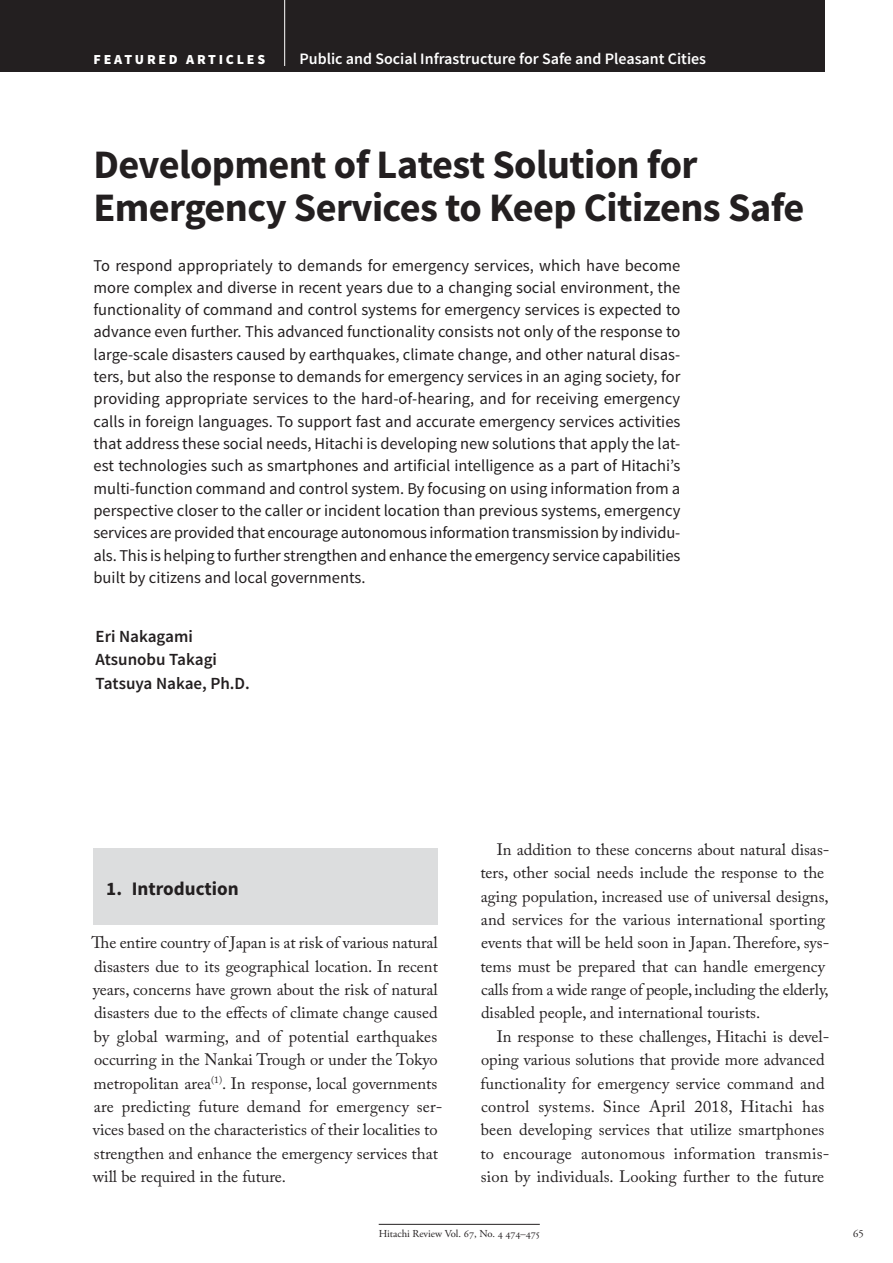
<style>
.page{position:relative;width:893px;height:1263px;background:#fff}
.page>*{position:absolute;margin:0;border:0;box-sizing:border-box;transform-origin:0 0}
.t1{font:700 40.35px/42.5px "Source Sans Pro";letter-spacing:-.015em;color:#231f20}
.t2{font:700 19.2px "Source Sans Pro";color:#231f20}
.t3{font:600 16.95px/23.4px "Source Sans Pro";color:#231f20}
.t4{font:16.5px/23.4px "Adobe Caslon Pro";color:#231f20}
.t5{font:16.5px/22.4px "Source Sans Pro";color:#231f20;text-align:justify}
.t6{font:600 15.9px "Source Sans Pro";color:#fff}
.t7{font:900 13.8px "Source Sans Pro";letter-spacing:.2em;color:#fff}
.t8{font:10.65px "Adobe Garamond Pro";color:#231f20}
.s1{color:#fff}
</style>
<div class="page">
<div style="left:0;top:0;width:825px;height:72px;background:#231f20"></div>
<hr style="left:284px;top:0;width:1px;height:66px;background:#fff">
<hr style="left:379px;top:1224px;width:161px;height:1px;background:#231f20">
<div style="left:94px;top:848px;width:344px;height:77px;background:#dcddde"></div>
<p class="t7" style="left:94px;top:51px;width:173px">FEATURED ARTICLES</p>
<p class="t6" style="left:300px;top:53px;width:408px">Public and Social Infrastructure for Safe and Pleasant Cities</p>
<h1 class="t1" style="left:94px;top:147px;width:712px">Development of Latest Solution for<br>Emergency Services to Keep Citizens Safe</h1>
<p class="t5" style="left:94px;top:255px;width:588px">To respond appropriately to demands for emergency services, which have become more complex and diverse in recent years due to a changing social environment, the functionality of command and control systems for emergency services is expected to advance even further. This advanced functionality consists not only of the response to large-scale disasters caused by earthquakes, climate change, and other natural disas&shy;ters, but also the response to demands for emergency services in an aging society, for providing appropriate services to the hard-of-hearing, and for receiving emergency calls in foreign languages. To support fast and accurate emergency services activities that address these social needs, Hitachi is developing new solutions that apply the lat&shy;est technologies such as smartphones and artificial intelligence as a part of Hitachi’s multi-function command and control system. By focusing on using information from a perspective closer to the caller or incident location than previous systems, emergency services are provided that encourage autonomous information transmission by individu&shy;als. This is helping to further strengthen and enhance the emergency service capabilities built by citizens and local governments.</p>
<p class="t3" style="left:96px;top:626px;width:156px">Eri Nakagami<br>Atsunobu Takagi<br>Tatsuya Nakae, Ph.D.</p>
<p class="t2" style="left:106px;top:881px;width:134px">1. Introduction</p>
<p class="t4" style="left:92px;top:933px;width:352px">The entire country of Japan is at risk of various natural disasters due to its geographical location. In recent years, concerns have grown about the risk of natural disasters due to the effects of climate change caused by global warming, and of potential earthquakes occurring in the Nankai Trough or under the Tokyo metropolitan area<sup>(1)</sup>. In response, local governments are predicting future demand for emergency ser&shy;vices based on the characteristics of their localities to strengthen and enhance the emergency services that will be required in the future.</p>
<p class="t4" style="left:480px;top:839px;width:351px;text-indent:16px">In addition to these concerns about natural disas&shy;ters, other social needs include the response to the aging population, increased use of universal designs, and services for the various international sporting events that will be held soon in Japan. Therefore, sys&shy;tems must be prepared that can handle emergency calls from a wide range of people, including the elderly, disabled people, and international tourists.</p>
<p class="t4" style="left:480px;top:1026px;width:351px;text-indent:16px">In response to these challenges, Hitachi is devel&shy;oping various solutions that provide more advanced functionality for emergency service command and control systems. Since April 2018, Hitachi has been developing services that utilize smartphones to encourage autonomous information transmis&shy;sion by individuals. Looking further to the future</p>
<p class="t8" style="left:379px;top:1228px;width:162px">Hitachi Review Vol. 67, No. 4 474–475</p>
<p class="t8" style="left:853px;top:1228px;width:15px">65<span class="s1">.</span></p>
</div>
